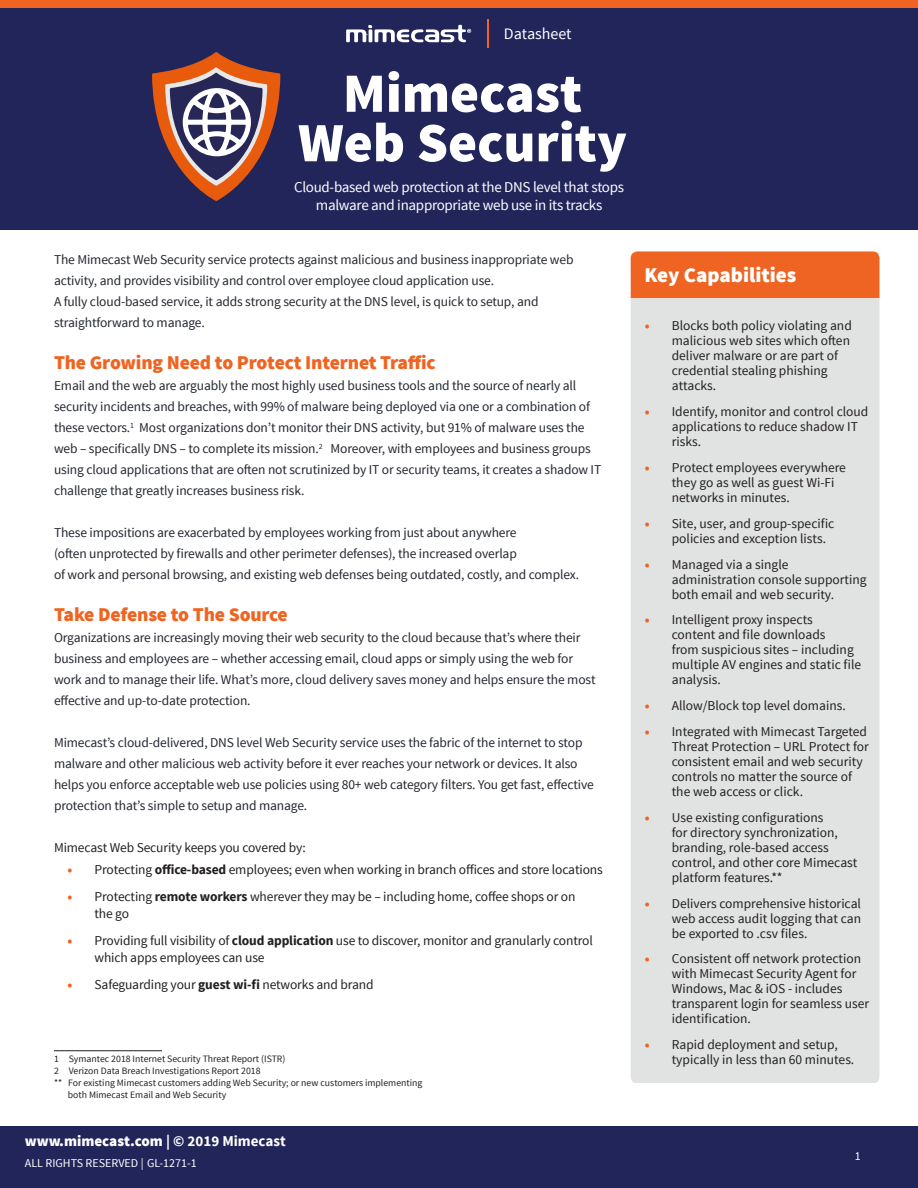
<style>
.page{position:relative;width:918px;height:1188px;background:#fff}
.page>*{position:absolute;margin:0;border:0;box-sizing:border-box;transform-origin:0 0}
.Body_Copy{font:900 55.5px "Source Sans Pro";color:#fff}
.t1{font:900 21px "Source Sans Pro";color:#fff}
.Body_Copy-2{font:900 19.5px "Source Sans Pro";letter-spacing:-.01em;color:#ef6421}
.t2{font:16.05px "Source Sans Pro";color:#fff}
.t3{font:15px/18px "Source Sans Pro";letter-spacing:-.02em;color:#fff;text-align:center}
.t4{font:900 15px "Source Sans Pro";color:#fff}
.Body_Copy-3{font:13.5px/21px "Source Sans Pro";letter-spacing:-.01em;color:#232730}
.Body_Copy-4{font:13.5px/15px "Source Sans Pro";color:#231f20}
.Body_Copy-5{font:12px "Source Sans Pro";color:#fff}
.t5{font:9.75px/11.7px "Source Sans Pro";color:#231f20}
.s1{font-weight:900;color:#ef6422}
.s2{font-weight:700}
</style>
<div class="page">
<div style="left:0;top:1126px;width:918px;height:62px;background:#21255a"></div>
<div style="left:0;top:0;width:918px;height:9px;background:#ef6422"></div>
<div style="left:0;top:8px;width:918px;height:222px;background:#21255a"></div>
<svg style="left:346px;top:25px;width:125px;height:17px"></svg>
<svg style="left:487px;top:20px;width:1px;height:28px"></svg>
<hr style="left:54px;top:1050px;width:108px;height:1px;background:#231f20">
<div style="left:631px;top:251px;width:249px;height:47px;background:#ef6422"></div>
<div style="left:631px;top:299px;width:249px;height:784px;background:#e1e2e2"></div>
<svg style="left:152px;top:52px;width:128px;height:149px"></svg>
<p class="t2" style="left:504px;top:24px;width:69px">Datasheet</p>
<p class="Body_Copy" style="left:343px;top:57px;width:241px">Mimecast</p>
<p class="Body_Copy" style="left:298px;top:107px;width:331px">Web Security</p>
<p class="t3" style="left:294px;top:178px;width:331px">Cloud-based web protection at the DNS level that stops malware and inappropriate web use in its tracks</p>
<p class="Body_Copy-3" style="left:54px;top:249px;width:521px">The Mimecast Web Security service protects against malicious and business inappropriate web activity, and provides visibility and control over employee cloud application use.<br>A fully cloud-based service, it adds strong security at the DNS level, is quick to setup, and straightforward to manage.</p>
<p class="Body_Copy-2" style="left:54px;top:350px;width:383px">The Growing Need to Protect Internet Traffic</p>
<p class="Body_Copy-3" style="left:54px;top:375px;width:549px">Email and the web are arguably the most highly used business tools and the source of nearly all security incidents and breaches, with 99% of malware being deployed via one or a combination of these vectors.<sup>1</sup> Most organizations don’t monitor their DNS activity, but 91% of malware uses the web – specifically DNS – to complete its mission.<sup>2</sup> Moreover, with employees and business groups using cloud applications that are often not scrutinized by IT or security teams, it creates a shadow IT challenge that greatly increases business risk.</p>
<p class="Body_Copy-3" style="left:54px;top:522px;width:527px">These impositions are exacerbated by employees working from just about anywhere<br>(often unprotected by firewalls and other perimeter defenses), the increased overlap<br>of work and personal browsing, and existing web defenses being outdated, costly, and complex.</p>
<p class="Body_Copy-2" style="left:54px;top:602px;width:235px">Take Defense to The Source</p>
<p class="Body_Copy-3" style="left:54px;top:627px;width:543px">Organizations are increasingly moving their web security to the cloud because that’s where their business and employees are – whether accessing email, cloud apps or simply using the web for work and to manage their life. What’s more, cloud delivery saves money and helps ensure the most effective and up-to-date protection.</p>
<p class="Body_Copy-3" style="left:54px;top:732px;width:541px">Mimecast’s cloud-delivered, DNS level Web Security service uses the fabric of the internet to stop malware and other malicious web activity before it ever reaches your network or devices. It also helps you enforce acceptable web use policies using 80+ web category filters. You get fast, effective protection that’s simple to setup and manage.</p>
<p class="Body_Copy-4" style="left:54px;top:840px;width:253px">Mimecast Web Security keeps you covered by:</p>
<p class="Body_Copy-4" style="left:68px;top:862px;width:537px"><span class="s1">•</span> Protecting <span class="s2">office-based</span> employees; even when working in branch offices and store locations</p>
<p class="Body_Copy-4" style="left:94px;top:889px;width:483px;line-height:16.5px;text-indent:-27px"><span class="s1">•</span> Protecting <span class="s2">remote workers</span> wherever they may be – including home, coffee shops or on the go</p>
<p class="Body_Copy-4" style="left:94px;top:933px;width:500px;line-height:16.5px;text-indent:-27px"><span class="s1">•</span> Providing full visibility of <span class="s2">cloud application</span> use to discover, monitor and granularly control which apps employees can use</p>
<p class="Body_Copy-4" style="left:68px;top:977px;width:308px"><span class="s1">•</span> Safeguarding your <span class="s2">guest wi-fi</span> networks and brand</p>
<p class="t5" style="left:54px;top:1054px;width:233px">1 Symantec 2018 Internet Security Threat Report (ISTR)</p>
<p class="t5" style="left:54px;top:1065px;width:208px">2 Verizon Data Breach Investigations Report 2018</p>
<p class="t5" style="left:68px;top:1077px;width:356px;text-indent:-14px">** For existing Mimecast customers adding Web Security; or new customers implementing both Mimecast Email and Web Security</p>
<p class="t4" style="left:25px;top:1131px;width:263px">www.mimecast.com <span class="s2">| © 2019 Mimecast</span></p>
<p class="Body_Copy-5" style="left:25px;top:1156px;width:174px">ALL RIGHTS RESERVED | GL-1271-1</p>
<p class="t1" style="left:644px;top:262px;width:153px">Key Capabilities</p>
<p class="Body_Copy-4" style="left:672px;top:319px;width:182px;text-indent:-27px"><span class="s1">•</span> Blocks both policy violating and malicious web sites which often deliver malware or are part of credential stealing phishing attacks.</p>
<p class="Body_Copy-4" style="left:672px;top:404px;width:198px;text-indent:-27px"><span class="s1">•</span> Identify, monitor and control cloud applications to reduce shadow IT risks.</p>
<p class="Body_Copy-4" style="left:672px;top:460px;width:176px;text-indent:-27px"><span class="s1">•</span> Protect employees everywhere they go as well as guest Wi-Fi networks in minutes.</p>
<p class="Body_Copy-4" style="left:672px;top:516px;width:164px;text-indent:-27px"><span class="s1">•</span> Site, user, and group-specific policies and exception lists.</p>
<p class="Body_Copy-4" style="left:672px;top:557px;width:196px;text-indent:-27px"><span class="s1">•</span> Managed via a single administration console supporting both email and web security.</p>
<p class="Body_Copy-4" style="left:672px;top:613px;width:191px;text-indent:-27px"><span class="s1">•</span> Intelligent proxy inspects<br>content and file downloads<br>from suspicious sites – including multiple AV engines and static file analysis.</p>
<p class="Body_Copy-4" style="left:645px;top:698px;width:202px"><span class="s1">•</span> Allow/Block top level domains.</p>
<p class="Body_Copy-4" style="left:672px;top:724px;width:199px;text-indent:-27px"><span class="s1">•</span> Integrated with Mimecast Targeted<br>Threat Protection – URL Protect for consistent email and web security controls no matter the source of the web access or click.</p>
<p class="Body_Copy-4" style="left:672px;top:810px;width:187px;text-indent:-27px"><span class="s1">•</span> Use existing configurations<br>for directory synchronization, branding, role-based access control, and other core Mimecast platform features.**</p>
<p class="Body_Copy-4" style="left:672px;top:896px;width:191px;text-align:justify;text-indent:-27px"><span class="s1">•</span> Delivers comprehensive historical web access audit logging that can be exported to .csv files.</p>
<p class="Body_Copy-4" style="left:672px;top:952px;width:199px;text-indent:-27px"><span class="s1">•</span> Consistent off network protection with Mimecast Security Agent for<br>Windows, Mac &amp; iOS - includes transparent login for seamless user identification.</p>
<p class="Body_Copy-4" style="left:672px;top:1037px;width:184px;text-indent:-27px"><span class="s1">•</span> Rapid deployment and setup, typically in less than 60 minutes.</p>
<p class="Body_Copy-5" style="left:855px;top:1149px;width:7px">1</p>
</div>
